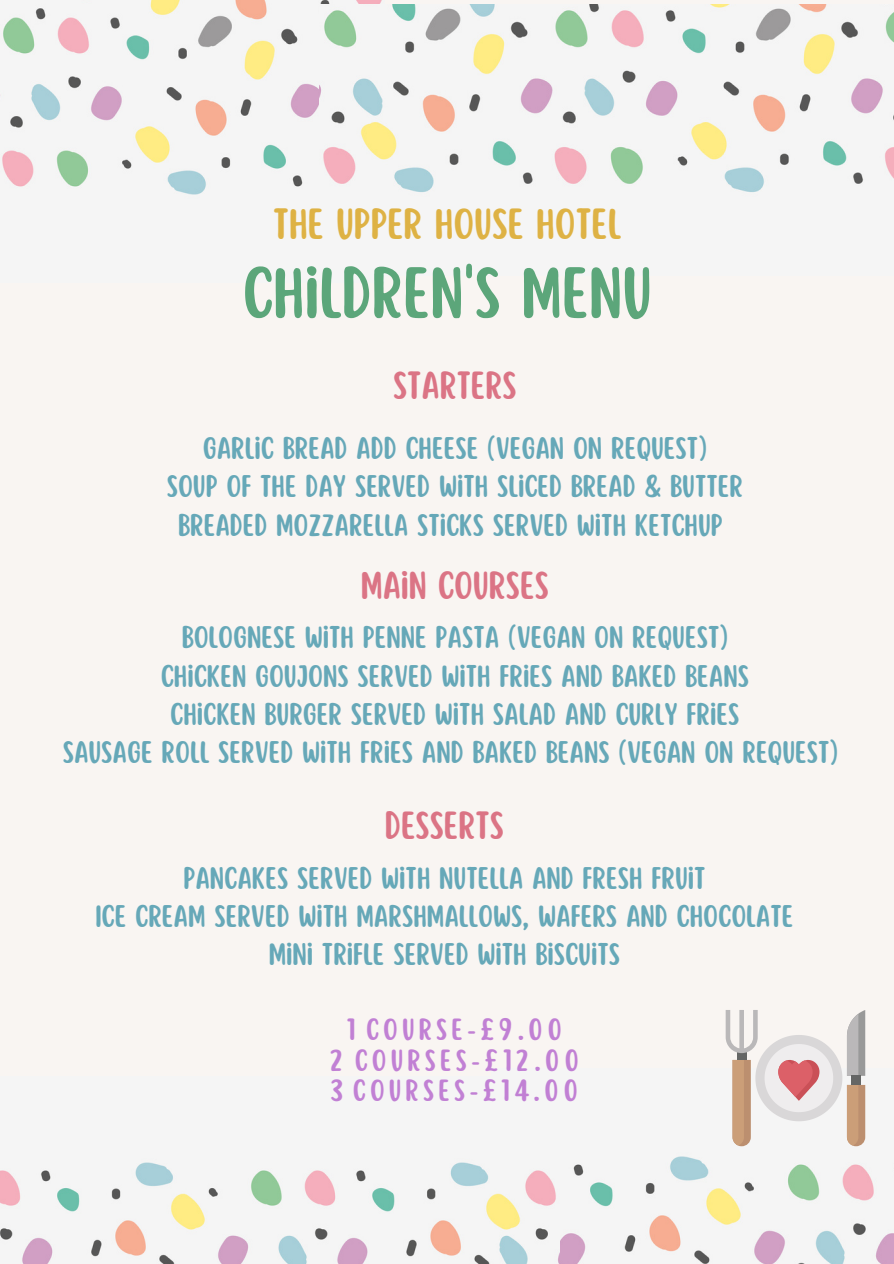
<style>
.page{position:relative;width:894px;height:1264px;background:#fff}
.page>*{position:absolute;margin:0;border:0;box-sizing:border-box;transform-origin:0 0}
.t1{font:63.75px "Scripter";color:#5ca67a}
.t2{font:38.25px "Scripter";color:#deb244}
.t3{font:34.35px "Scripter";color:#db7485}
.t4{font:27.45px/38.2px "Scripter";color:#66a8b8;text-align:center}
.t5{font:26.85px/30.5px "Scripter";letter-spacing:.16em;color:#c180d4;text-align:center}
</style>
<div class="page">
<div style="left:0;top:0;width:893px;height:1263px;background:#f9f5f2"></div>
<img style="left:560px;top:1068px;width:333px;height:195px">
<img style="left:0;top:1162px;width:560px;height:101px">
<img style="left:2px;top:0;width:380px;height:195px">
<img style="left:319px;top:4px;width:574px;height:191px">
<svg style="left:725px;top:1010px;width:140px;height:136px"></svg>
<h2 class="t2" style="left:273px;top:205px;width:349px">THE UPPER HOUSE HOTEL</h2>
<h1 class="t1" style="left:242px;top:261px;width:410px">CHILDREN'S MENU</h1>
<p class="t3" style="left:393px;top:368px;width:125px">STARTERS</p>
<p class="t4" style="left:167px;top:430px;width:577px">GARLIC BREAD ADD CHEESE (VEGAN ON REQUEST)<br>SOUP OF THE DAY SERVED WITH SLICED BREAD &amp; BUTTER<br>BREADED MOZZARELLA STICKS SERVED WITH KETCHUP</p>
<p class="t3" style="left:361px;top:567px;width:189px">MAIN COURSES</p>
<p class="t4" style="left:63px;top:619px;width:776px">BOLOGNESE WITH PENNE PASTA (VEGAN ON REQUEST)<br>CHICKEN GOUJONS SERVED WITH FRIES AND BAKED BEANS<br>CHICKEN BURGER SERVED WITH SALAD AND CURLY FRIES<br>SAUSAGE ROLL SERVED WITH FRIES AND BAKED BEANS (VEGAN ON REQUEST)</p>
<p class="t3" style="left:385px;top:808px;width:121px">DESSERTS</p>
<p class="t4" style="left:95px;top:860px;width:699px">PANCAKES SERVED WITH NUTELLA AND FRESH FRUIT<br>ICE CREAM SERVED WITH MARSHMALLOWS, WAFERS AND CHOCOLATE<br>MINI TRIFLE SERVED WITH BISCUITS</p>
<p class="t5" style="left:330px;top:1015px;width:251px">1 COURSE-£9.00<br>2 COURSES-£12.00<br>3 COURSES-£14.00</p>
</div>
